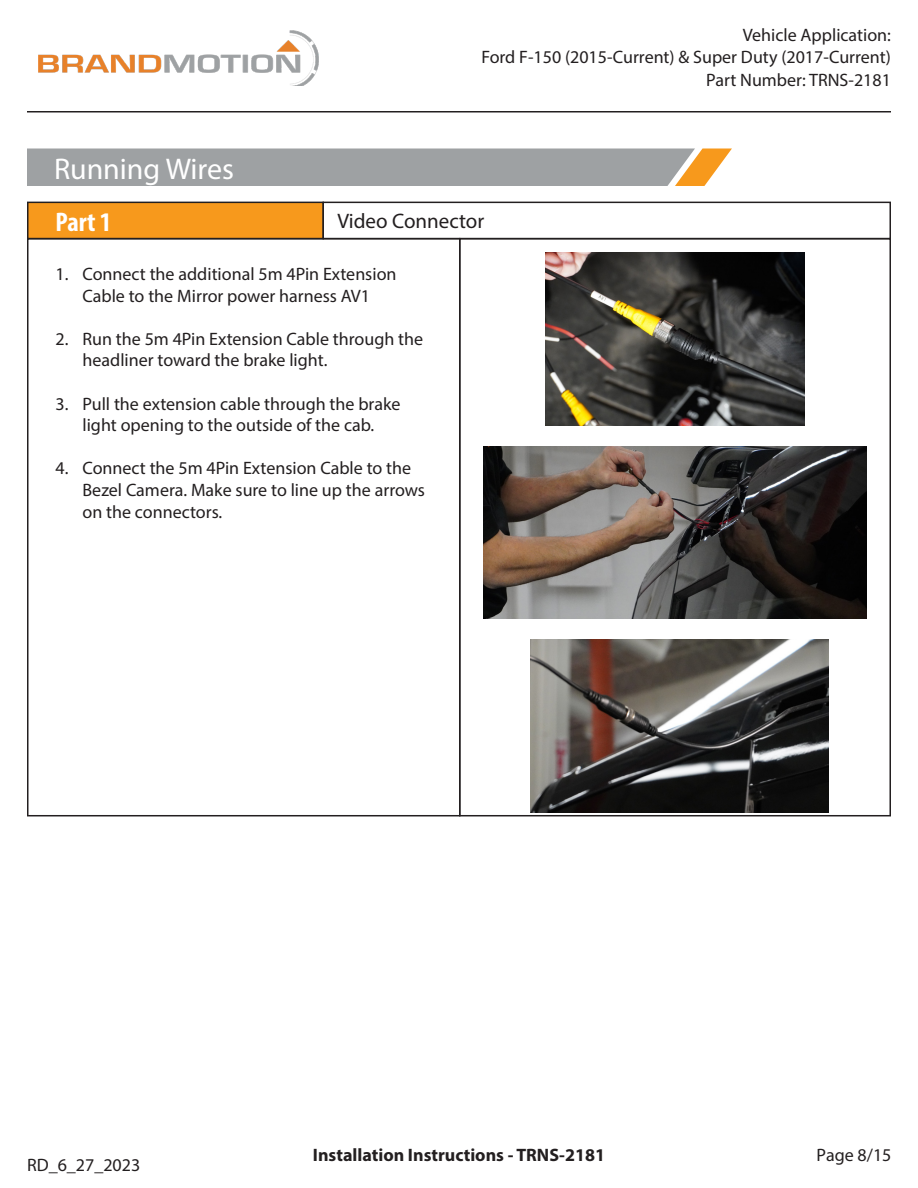
<style>
.page{position:relative;width:918px;height:1188px;background:#fff}
.page>*{position:absolute;margin:0;border:0;box-sizing:border-box;transform-origin:0 0}
.t1{font:30px "Myriad Pro";color:#fff}
.t2{font:700 condensed 27px "Myriad Pro";color:#fff}
.t3{font:21px "Myriad Pro";color:#231f20}
.t4{font:18px/21.6px "Myriad Pro";color:#231f20;text-align:center}
.t5{font:700 18px "Myriad Pro";color:#231f20}
</style>
<div class="page">
<img style="left:38px;top:30px;width:281px;height:56px">
<hr style="left:27px;top:111px;width:864px;height:1px;background:#231f20">
<svg style="left:27px;top:148px;width:705px;height:38px;background:#a5a4a1"></svg>
<div style="left:28px;top:202px;width:295px;height:37px;background:#f7991c"></div>
<div style="left:27px;top:202px;width:297px;height:37px;border:2px solid #231f20"></div>
<div style="left:459px;top:238px;width:432px;height:578px;border:2px solid #231f20"></div>
<div style="left:322px;top:202px;width:569px;height:37px;border:2px solid #231f20"></div>
<div style="left:27px;top:238px;width:433px;height:578px;border:2px solid #231f20"></div>
<img style="left:545px;top:253px;width:260px;height:173px">
<img style="left:484px;top:446px;width:382px;height:173px">
<img style="left:530px;top:639px;width:298px;height:173px">
<p class="t4" style="left:481px;top:23px;width:411px;line-height:22.5px;text-align:right">Vehicle Application:<br>Ford F-150 (2015-Current) &amp; Super Duty (2017-Current)<br>Part Number: TRNS-2181</p>
<p class="t1" style="left:54px;top:150px;width:182px">Running Wires</p>
<p class="t2" style="left:56px;top:205px;width:57px">Part 1</p>
<p class="t3" style="left:338px;top:208px;width:148px">Video Connector</p>
<p class="t4" style="left:56px;top:263px;width:343px">1. Connect the additional 5m 4Pin Extension<br>Cable to the Mirror power harness AV1</p>
<p class="t4" style="left:82px;top:328px;width:342px;text-align:left;text-indent:-27px">2. Run the 5m 4Pin Extension Cable through the headliner toward the brake light.</p>
<p class="t4" style="left:56px;top:392px;width:347px">3. Pull the extension cable through the brake light opening to the outside of the cab.</p>
<p class="t4" style="left:82px;top:457px;width:344px;text-align:left;text-indent:-27px">4. Connect the 5m 4Pin Extension Cable to the<br>Bezel Camera. Make sure to line up the arrows on the connectors.</p>
<p class="t4" style="left:27px;top:1154px;width:115px">RD_6_27_2023</p>
<p class="t5" style="left:313px;top:1143px;width:294px">Installation Instructions - TRNS-2181</p>
<p class="t4" style="left:816px;top:1144px;width:77px">Page 8/15</p>
</div>
